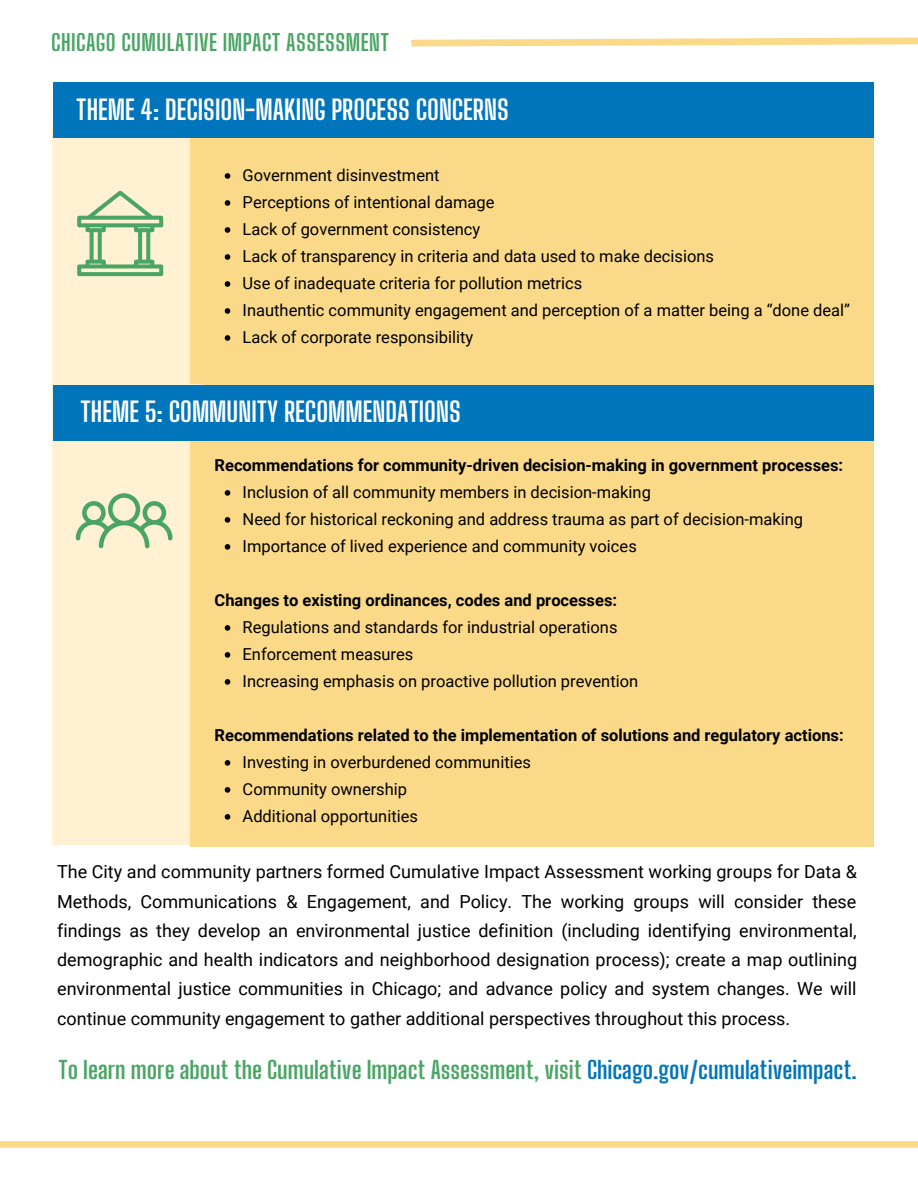
<style>
.page{position:relative;width:918px;height:1188px;background:#fff}
.page>*{position:absolute;margin:0;border:0;box-sizing:border-box;transform-origin:0 0}
.t1{font:700 27px "Big Shoulders Display";color:#fff}
.t2{font:700 24px "Big Shoulders Display";color:#4aa564}
.t3{font:700 22.5px "Big Shoulders Display";letter-spacing:.02em;color:#4aa564}
.t4{font:18px/29.2px "Roboto";color:#000;text-align:justify}
.t5{font:16.5px/27px "Roboto";color:#000}
.t6{font:700 16.5px "Roboto";color:#000}
.s1{color:#0075bb}
</style>
<div class="page">
<svg style="left:411px;top:37px;width:507px;height:10px"></svg>
<div style="left:53px;top:127px;width:149px;height:271px;background:#fff1d2"></div>
<div style="left:190px;top:127px;width:684px;height:271px;background:#fad988"></div>
<div style="left:53px;top:82px;width:821px;height:56px;background:#0075bb"></div>
<div style="left:0;top:1141px;width:918px;height:7px;background:#fad988"></div>
<svg style="left:77px;top:191px;width:86px;height:85px"></svg>
<svg style="left:225px;top:173px;width:5px;height:6px"></svg>
<svg style="left:225px;top:200px;width:5px;height:6px"></svg>
<svg style="left:225px;top:227px;width:5px;height:6px"></svg>
<svg style="left:225px;top:254px;width:5px;height:6px"></svg>
<svg style="left:225px;top:281px;width:5px;height:6px"></svg>
<svg style="left:225px;top:308px;width:5px;height:6px"></svg>
<svg style="left:225px;top:335px;width:5px;height:6px"></svg>
<div style="left:53px;top:385px;width:150px;height:460px;background:#fff1d2"></div>
<div style="left:190px;top:433px;width:684px;height:413px;background:#fad988"></div>
<div style="left:53px;top:385px;width:821px;height:56px;background:#0075bb"></div>
<svg style="left:76px;top:493px;width:97px;height:55px"></svg>
<svg style="left:225px;top:490px;width:5px;height:6px"></svg>
<svg style="left:225px;top:517px;width:5px;height:6px"></svg>
<svg style="left:225px;top:544px;width:5px;height:6px"></svg>
<svg style="left:225px;top:625px;width:5px;height:6px"></svg>
<svg style="left:225px;top:652px;width:5px;height:6px"></svg>
<svg style="left:225px;top:679px;width:5px;height:6px"></svg>
<svg style="left:225px;top:760px;width:5px;height:6px"></svg>
<svg style="left:225px;top:787px;width:5px;height:6px"></svg>
<svg style="left:225px;top:814px;width:5px;height:6px"></svg>
<h3 class="t3" style="left:51px;top:29px;width:339px">CHICAGO CUMULATIVE IMPACT ASSESSMENT</h3>
<h1 class="t1" style="left:76px;top:93px;width:434px">THEME 4: DECISION-MAKING PROCESS CONCERNS</h1>
<p class="t5" style="left:243px;top:162px;width:609px">Government disinvestment<br>Perceptions of intentional damage<br>Lack of government consistency<br>Lack of transparency in criteria and data used to make decisions<br>Use of inadequate criteria for pollution metrics<br>Inauthentic community engagement and perception of a matter being a “done deal” Lack of corporate responsibility</p>
<h1 class="t1" style="left:80px;top:396px;width:382px">THEME 5: COMMUNITY RECOMMENDATIONS</h1>
<p class="t6" style="left:215px;top:456px;width:630px">Recommendations for community-driven decision-making in government processes:</p>
<p class="t5" style="left:243px;top:479px;width:562px">Inclusion of all community members in decision-making<br>Need for historical reckoning and address trauma as part of decision-making<br>Importance of lived experience and community voices</p>
<p class="t6" style="left:215px;top:591px;width:404px">Changes to existing ordinances, codes and processes:</p>
<p class="t5" style="left:243px;top:614px;width:397px">Regulations and standards for industrial operations<br>Enforcement measures<br>Increasing emphasis on proactive pollution prevention</p>
<p class="t6" style="left:215px;top:726px;width:631px">Recommendations related to the implementation of solutions and regulatory actions:</p>
<p class="t5" style="left:243px;top:749px;width:290px">Investing in overburdened communities<br>Community ownership<br>Additional opportunities</p>
<p class="t4" style="left:57px;top:858px;width:802px">The City and community partners formed Cumulative Impact Assessment working groups for Data &amp; Methods, Communications &amp; Engagement, and Policy. The working groups will consider these findings as they develop an environmental justice definition (including identifying environmental, demographic and health indicators and neighborhood designation process); create a map outlining environmental justice communities in Chicago; and advance policy and system changes. We will continue community engagement to gather additional perspectives throughout this process.</p>
<h2 class="t2" style="left:59px;top:1055px;width:800px">To learn more about the Cumulative Impact Assessment, visit <span class="s1">Chicago.gov/cumulativeimpact.</span></h2>
</div>
